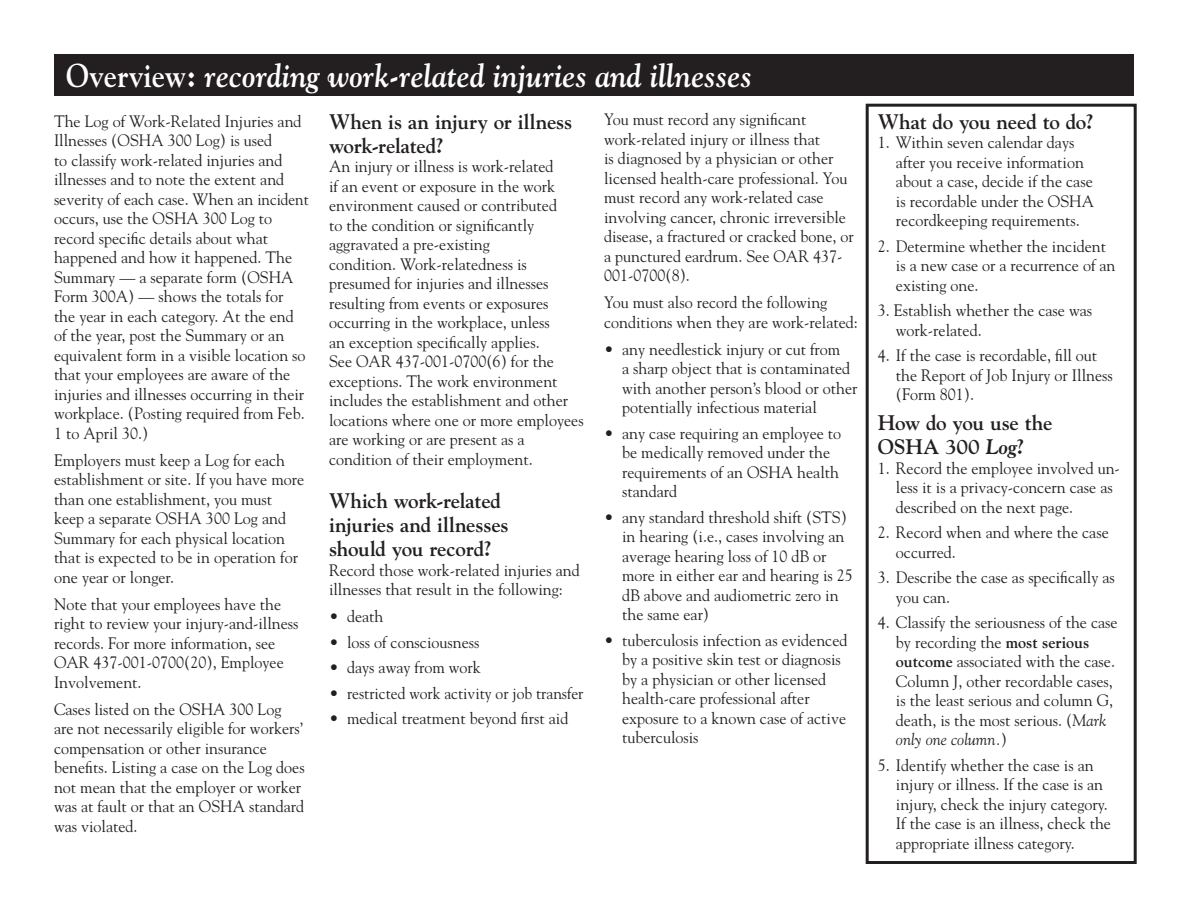
<style>
.page{position:relative;width:1188px;height:918px;background:#fff}
.page>*{position:absolute;margin:0;border:0;box-sizing:border-box;transform-origin:0 0}
.Headline{font:italic 700 33px "Goudy";color:#fff;scale:.9 1}
.Subhead_2{font:700 21px/24px "Goudy";letter-spacing:-.015em;color:#231f20}
.Body_text{font:16.5px/19.5px "Goudy";color:#231f20}
.indent2{font:16.5px/19.5px "Goudy";color:#231f20}
.s1{font-style:normal}
.s2{font-style:italic}
.s3{font-weight:700}
</style>
<div class="page">
<div style="left:55px;top:55px;width:1078px;height:40px;background:#231f20"></div>
<div style="left:54px;top:54px;width:1080px;height:42px;border:2px solid #231f20"></div>
<div style="left:866px;top:104px;width:271px;height:760px;border:3px solid #231f20"></div>
<p class="Headline" style="left:66px;top:55px;width:764px"><span class="s1">Overview:</span> recording work-related injuries and illnesses</p>
<p class="Body_text" style="left:604px;top:110px;width:251px">You must record any significant work-related injury or illness that<br>is diagnosed by a physician or other licensed health-care professional. You must record any work-related case involving cancer, chronic irreversible disease, a fractured or cracked bone, or a punctured eardrum. See OAR 437- 001-0700(8).</p>
<p class="Body_text" style="left:604px;top:293px;width:255px">You must also record the following conditions when they are work-related:</p>
<p class="indent2" style="left:622px;top:339px;width:237px;text-indent:-18px">• any needlestick injury or cut from<br>a sharp object that is contaminated with another person’s blood or other potentially infectious material</p>
<p class="indent2" style="left:622px;top:423px;width:221px;text-indent:-18px">• any case requiring an employee to be medically removed under the requirements of an OSHA health standard</p>
<p class="indent2" style="left:622px;top:507px;width:232px;text-indent:-18px">• any standard threshold shift (STS) in hearing (i.e., cases involving an average hearing loss of 10 dB or more in either ear and hearing is 25 dB above and audiometric zero in the same ear)</p>
<p class="indent2" style="left:622px;top:630px;width:227px;text-indent:-18px">• tuberculosis infection as evidenced by a positive skin test or diagnosis by a physician or other licensed health-care professional after exposure to a known case of active tuberculosis</p>
<p class="Subhead_2" style="left:329px;top:109px;width:245px">When is an injury or illness work-related?</p>
<p class="Body_text" style="left:329px;top:156px;width:256px">An injury or illness is work-related<br>if an event or exposure in the work environment caused or contributed<br>to the condition or significantly aggravated a pre-existing<br>condition. Work-relatedness is presumed for injuries and illnesses resulting from events or exposures occurring in the workplace, unless<br>an exception specifically applies.<br>See OAR 437-001-0700(6) for the exceptions. The work environment includes the establishment and other locations where one or more employees are working or are present as a condition of their employment.</p>
<p class="Subhead_2" style="left:329px;top:488px;width:181px">Which work-related injuries and illnesses should you record?</p>
<p class="Body_text" style="left:329px;top:560px;width:252px">Record those work-related injuries and illnesses that result in the following:</p>
<p class="indent2" style="left:329px;top:606px;width:56px">• death</p>
<p class="indent2" style="left:329px;top:632px;width:152px">• loss of consciousness</p>
<p class="indent2" style="left:329px;top:657px;width:153px">• days away from work</p>
<p class="indent2" style="left:329px;top:683px;width:256px">• restricted work activity or job transfer</p>
<p class="indent2" style="left:329px;top:708px;width:241px">• medical treatment beyond first aid</p>
<p class="Body_text" style="left:54px;top:111px;width:256px">The Log of Work-Related Injuries and Illnesses (OSHA 300 Log) is used<br>to classify work-related injuries and illnesses and to note the extent and severity of each case. When an incident occurs, use the OSHA 300 Log to record specific details about what happened and how it happened. The Summary — a separate form (OSHA Form 300A) — shows the totals for the year in each category. At the end of the year, post the Summary or an equivalent form in a visible location so that your employees are aware of the injuries and illnesses occurring in their workplace. (Posting required from Feb.<br>1 to April 30.)</p>
<p class="Body_text" style="left:54px;top:450px;width:252px">Employers must keep a Log for each establishment or site. If you have more than one establishment, you must keep a separate OSHA 300 Log and<br>Summary for each physical location that is expected to be in operation for one year or longer.</p>
<p class="Body_text" style="left:54px;top:594px;width:246px">Note that your employees have the right to review your injury-and-illness records. For more information, see<br>OAR 437-001-0700(20), Employee<br>Involvement.</p>
<p class="Body_text" style="left:54px;top:699px;width:252px">Cases listed on the OSHA 300 Log are not necessarily eligible for workers’ compensation or other insurance benefits. Listing a case on the Log does not mean that the employer or worker was at fault or that an OSHA standard was violated.</p>
<p class="Subhead_2" style="left:878px;top:109px;width:218px">What do you need to do?</p>
<p class="indent2" style="left:896px;top:132px;width:200px;text-indent:-18px">1. Within seven calendar days after you receive information about a case, decide if the case is recordable under the OSHA recordkeeping requirements.</p>
<p class="indent2" style="left:896px;top:236px;width:221px;text-indent:-18px">2. Determine whether the incident is a new case or a recurrence of an existing one.</p>
<p class="indent2" style="left:896px;top:300px;width:198px;text-indent:-18px">3. Establish whether the case was work-related.</p>
<p class="indent2" style="left:896px;top:345px;width:218px;text-indent:-18px">4. If the case is recordable, fill out the Report of Job Injury or Illness (Form 801).</p>
<p class="Subhead_2" style="left:878px;top:410px;width:176px">How do you use the<br>OSHA 300 <span class="s2">Log</span>?</p>
<p class="indent2" style="left:896px;top:458px;width:226px;text-indent:-18px">1. Record the employee involved un&shy;less it is a privacy-concern case as described on the next page.</p>
<p class="indent2" style="left:896px;top:522px;width:214px;text-indent:-18px">2. Record when and where the case occurred.</p>
<p class="indent2" style="left:896px;top:567px;width:221px;text-indent:-18px">3. Describe the case as specifically as you can.</p>
<p class="indent2" style="left:896px;top:612px;width:223px;text-indent:-18px">4. Classify the seriousness of the case by recording the <span class="s3">most serious outcome</span> associated with the case.<br>Column J, other recordable cases, is the least serious and column G, death, is the most serious. (<span class="s2">Mark only one column.</span>)</p>
<p class="indent2" style="left:896px;top:755px;width:217px;text-indent:-18px">5. Identify whether the case is an injury or illness. If the case is an injury, check the injury category.<br>If the case is an illness, check the appropriate illness category.</p>
</div>
